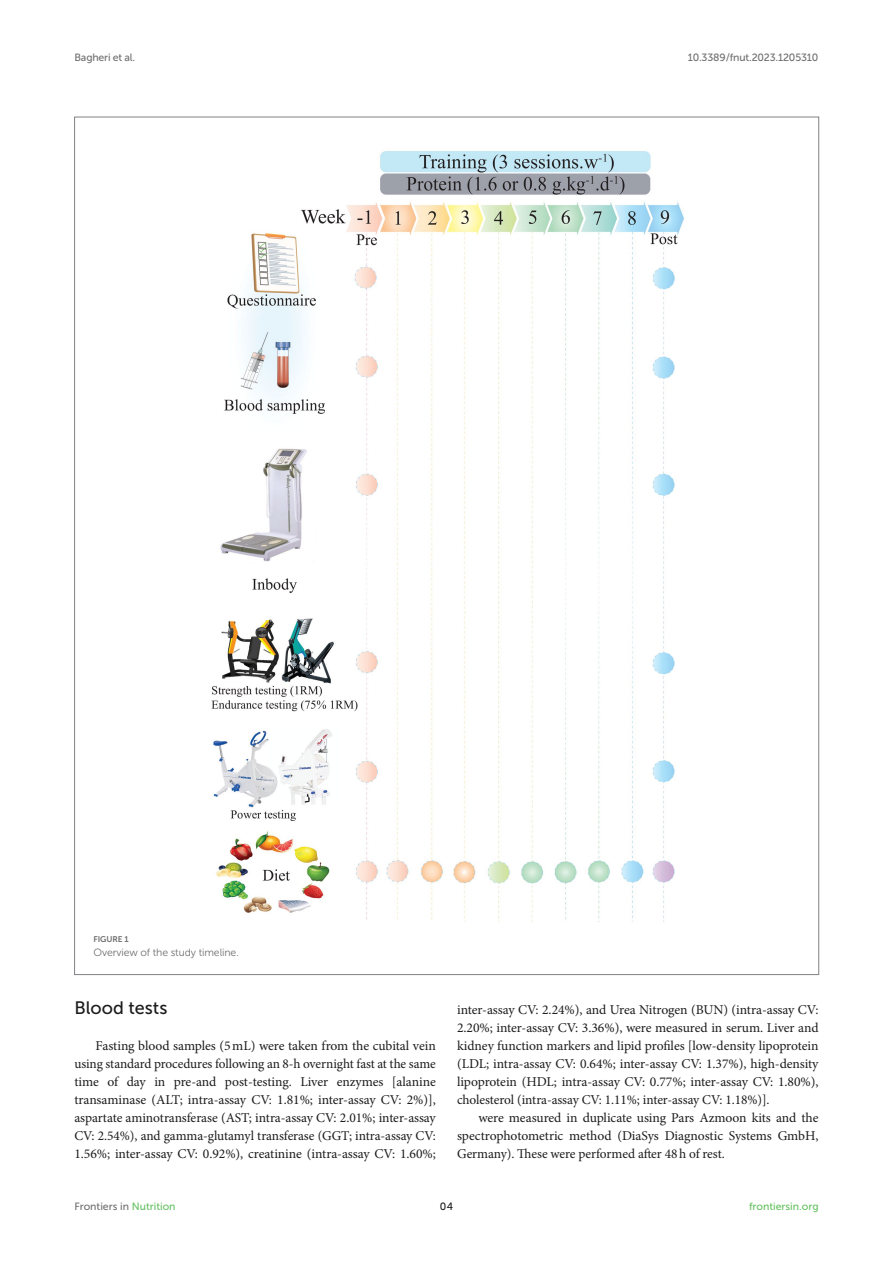
<style>
.page{position:relative;width:893px;height:1263px;background:#fff}
.page>*{position:absolute;margin:0;border:0;box-sizing:border-box;transform-origin:0 0}
.HEAD_2{font:18px "Museo Sans 500";color:#1b1c1b}
.TEXT_FLUSH{font:13.5px/18px "Minion Pro";letter-spacing:-.005em;color:#1b1c1b;text-align:justify}
.TEXT{font:13.5px/18px "Minion Pro";letter-spacing:-.005em;color:#1b1c1b;text-align:justify}
.t1{font:10.5px "Museo Sans 500";letter-spacing:-.015em;color:#706f70}
.FIG_LEG{font:10.5px "Museo Sans 300";letter-spacing:-.01em;color:#706f70}
.t2{font:10.5px "Museo Sans 500";color:#65c161}
.t3{font:10.5px "Museo Sans 500";color:#1b1c1b}
.FIG_HD{font:8.25px "Museo Sans 700";letter-spacing:-.01em;color:#706f70}
.s1{color:#65c161}
</style>
<div class="page">
<img style="left:211px;top:151px;width:473px;height:771px">
<p class="t1" style="left:74px;top:51px;width:62px">Bagheri et al.</p>
<p class="t1" style="left:688px;top:51px;width:132px">10.3389/fnut.2023.1205310</p>
<p class="FIG_HD" style="left:94px;top:935px;width:37px">FIGURE 1</p>
<p class="FIG_LEG" style="left:94px;top:946px;width:147px">Overview of the study timeline.</p>
<p class="HEAD_2" style="left:74px;top:998px;width:95px">Blood tests</p>
<p class="TEXT_FLUSH" style="left:74px;top:1037px;width:363px;text-indent:21px">Fasting blood samples (5mL) were taken from the cubital vein using standard procedures following an 8-h overnight fast at the same time of day in pre-and post-testing. Liver enzymes [alanine transaminase (ALT; intra-assay CV: 1.81%; inter-assay CV: 2%)], aspartate aminotransferase (AST; intra-assay CV: 2.01%; inter-assay CV: 2.54%), and gamma-glutamyl transferase (GGT; intra-assay CV:<br>1.56%; inter-assay CV: 0.92%), creatinine (intra-assay CV: 1.60%;</p>
<p class="TEXT_FLUSH" style="left:457px;top:1001px;width:363px">inter-assay CV: 2.24%), and Urea Nitrogen (BUN) (intra-assay CV:<br>2.20%; inter-assay CV: 3.36%), were measured in serum. Liver and kidney function markers and lipid profiles [low-density lipoprotein (LDL; intra-assay CV: 0.64%; inter-assay CV: 1.37%), high-density lipoprotein (HDL; intra-assay CV: 0.77%; inter-assay CV: 1.80%), cholesterol (intra-assay CV: 1.11%; inter-assay CV: 1.18%)].</p>
<p class="TEXT" style="left:457px;top:1109px;width:363px;text-indent:21px">were measured in duplicate using Pars Azmoon kits and the spectrophotometric method (DiaSys Diagnostic Systems GmbH, Germany). These were performed after 48h of rest.</p>
<p class="t1" style="left:74px;top:1200px;width:103px">Frontiers in <span class="s1">Nutrition</span></p>
<p class="t3" style="left:440px;top:1200px;width:15px">04</p>
<p class="t2" style="left:749px;top:1200px;width:71px">frontiersin.org</p>
</div>
